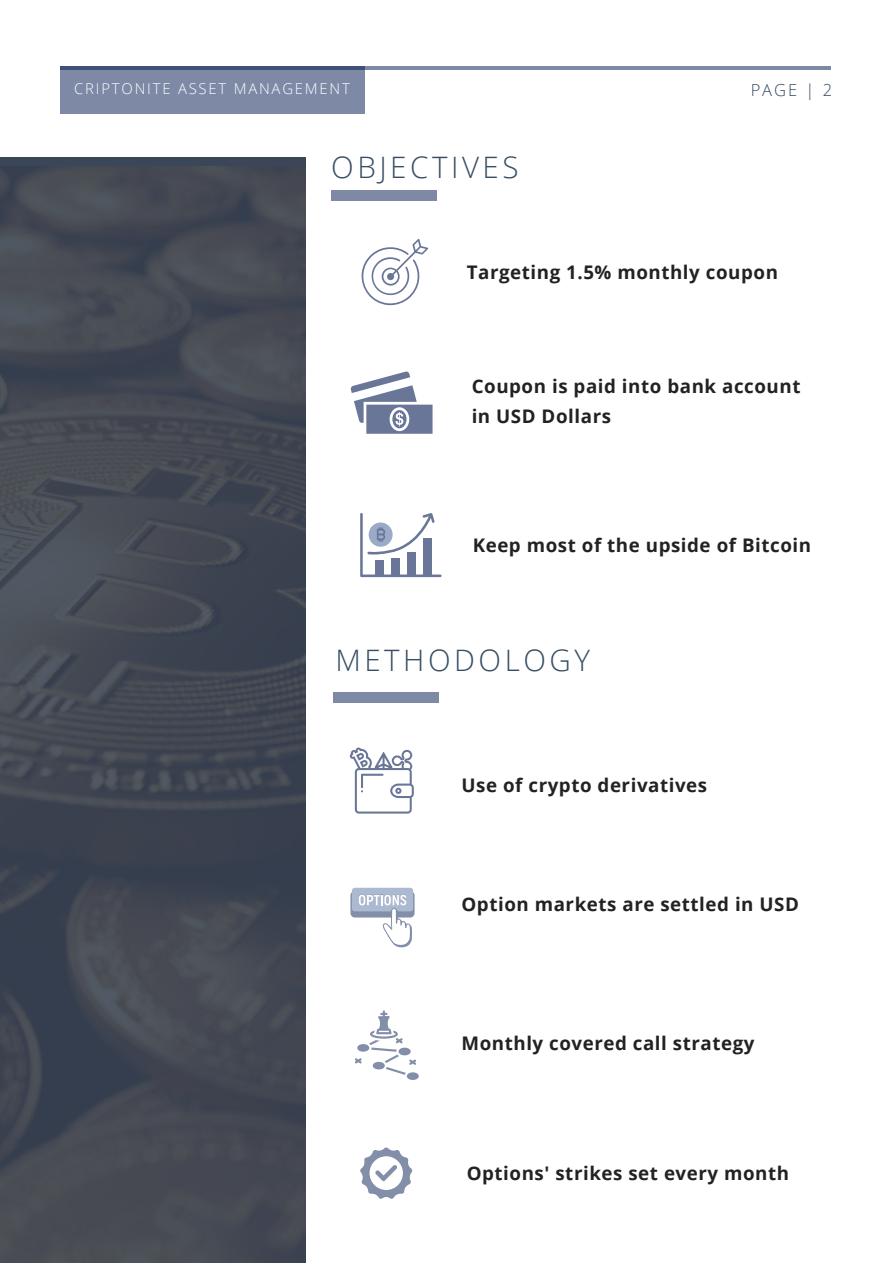
<style>
.page{position:relative;width:893px;height:1264px;background:#fff}
.page>*{position:absolute;margin:0;border:0;box-sizing:border-box;transform-origin:0 0}
.t1{font:300 29.55px "Open Sans";letter-spacing:.12em;color:#364d62}
.t2{font:700 18.75px/30.3px "Open Sans";letter-spacing:.03em;color:#222}
.t3{font:300 16.5px "Open Sans";color:#364d62}
.t4{font:300 14.85px "Open Sans";letter-spacing:.12em;color:#fff}
</style>
<div class="page">
<hr style="left:60px;top:66px;width:770px;height:4px;background:#7e89a6">
<svg style="left:60px;top:66px;width:305px;height:47px;background:#7884a2"></svg>
<img style="left:0;top:166px;width:305px;height:1096px">
<div style="left:331px;top:190px;width:106px;height:10px;background:#7e89a6"></div>
<svg style="left:361px;top:239px;width:67px;height:66px"></svg>
<svg style="left:350px;top:371px;width:82px;height:63px"></svg>
<svg style="left:360px;top:513px;width:81px;height:64px"></svg>
<div style="left:333px;top:692px;width:106px;height:10px;background:#7e89a6"></div>
<svg style="left:350px;top:747px;width:64px;height:66px"></svg>
<div style="left:357px;top:1044px;width:12px;height:7px;background:#838ea9;border-radius:50%"></div>
<div style="left:407px;top:1072px;width:12px;height:7px;background:#838ea9;border-radius:50%"></div>
<svg style="left:355px;top:1058px;width:7px;height:5px"></svg>
<svg style="left:369px;top:1010px;width:47px;height:64px"></svg>
<svg style="left:350px;top:891px;width:64px;height:26px"></svg>
<svg style="left:352px;top:892px;width:61px;height:24px"></svg>
<div style="left:352px;top:887px;width:61px;height:24px;background:#abb9d1;border-radius:3px"></div>
<svg style="left:359px;top:894px;width:53px;height:53px"></svg>
<svg style="left:360px;top:1147px;width:52px;height:52px"></svg>
<p class="t4" style="left:74px;top:78px;width:277px">CRIPTONITE ASSET MANAGEMENT</p>
<p class="t3" style="left:750px;top:79px;width:83px">PAGE | 2</p>
<h1 class="t1" style="left:331px;top:146px;width:189px">OBJECTIVES</h1>
<p class="t2" style="left:466px;top:257px;width:313px">Targeting 1.5% monthly coupon</p>
<p class="t2" style="left:471px;top:370px;width:330px">Coupon is paid into bank account in USD Dollars</p>
<p class="t2" style="left:472px;top:529px;width:340px">Keep most of the upside of Bitcoin</p>
<h1 class="t1" style="left:335px;top:639px;width:256px">METHODOLOGY</h1>
<p class="t2" style="left:461px;top:769px;width:247px">Use of crypto derivatives</p>
<p class="t2" style="left:461px;top:888px;width:339px">Option markets are settled in USD</p>
<p class="t2" style="left:461px;top:1027px;width:294px">Monthly covered call strategy</p>
<p class="t2" style="left:466px;top:1157px;width:324px">Options' strikes set every month</p>
</div>
